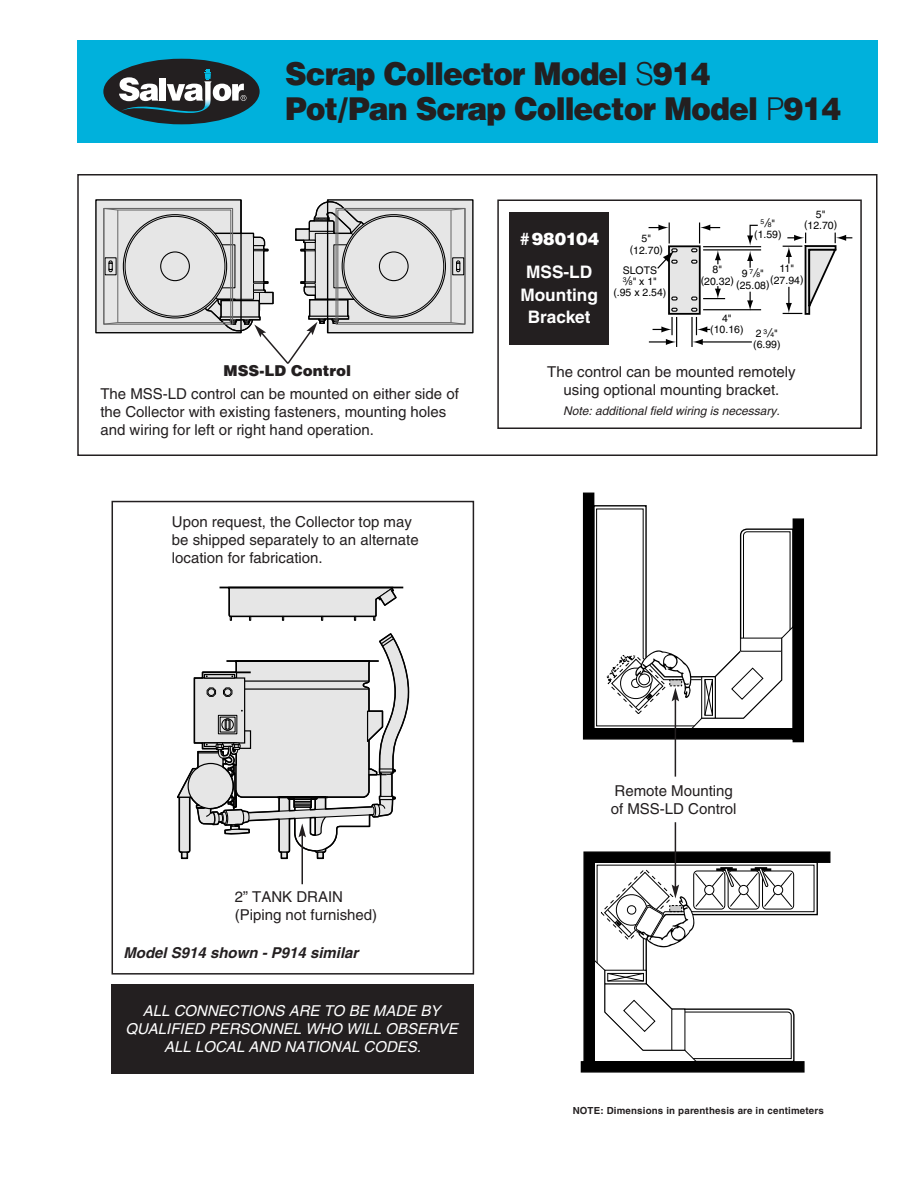
<style>
.page{position:relative;width:918px;height:1188px;background:#fff}
.page>*{position:absolute;margin:0;border:0;box-sizing:border-box;transform-origin:0 0}
.t1{font:900 31.5px/34.5px "Helvetica";letter-spacing:-.035em;color:#231f20;scale:.95 1}
.t2{font:700 17.25px/22.5px "Helvetica";color:#fff;text-align:center}
.t3{font:900 17.25px "Helvetica";color:#fff}
.t4{font:15px/18px "Helvetica";color:#231f20}
.t5{font:italic 15px/18px "Helvetica";color:#fff;text-align:center}
.t6{font:italic 700 15px "Helvetica";color:#231f20}
.t7{font:900 15px "Helvetica";color:#231f20}
.t8{font:italic 12px "Helvetica";color:#231f20}
.t9{font:10.5px/11.2px "Helvetica";color:#000;text-align:center}
.t10{font:10.35px "Helvetica";color:#000}
.t11{font:700 9.75px "Helvetica";letter-spacing:.015em;color:#231f20}
.t12{font:6.75px "Helvetica";color:#000}
.s1{font-weight:300}
.s2{font-size:10.35px}
.s3{font-style:italic;font-size:12px}
.s4{font-size:6.75px}
.s5{font-size:10.5px}
</style>
<div class="page">
<div style="left:96px;top:200px;width:145px;height:133px;background:#e6e6e6"></div>
<div style="left:95px;top:199px;width:147px;height:134px;border:1px solid #000"></div>
<div style="left:328px;top:200px;width:145px;height:133px;background:#e6e6e6"></div>
<div style="left:327px;top:199px;width:147px;height:134px;border:1px solid #000"></div>
<div style="left:77px;top:174px;width:801px;height:282px;border:2px solid #231f20"></div>
<div style="left:497px;top:200px;width:365px;height:229px;border:2px solid #231f20"></div>
<div style="left:510px;top:212px;width:99px;height:132px;background:#231f20"></div>
<div style="left:669px;top:246px;width:31px;height:68px;background:#e6e6e6"></div>
<div style="left:668px;top:245px;width:33px;height:70px;border:2px solid #000"></div>
<svg style="left:671px;top:296px;width:7px;height:5px"></svg>
<svg style="left:691px;top:296px;width:6px;height:5px"></svg>
<svg style="left:649px;top:223px;width:29px;height:47px"></svg>
<hr style="left:703px;top:246px;width:58px;height:1px;background:#000">
<hr style="left:703px;top:249px;width:58px;height:1px;background:#000">
<hr style="left:703px;top:309px;width:58px;height:1px;background:#000">
<svg style="left:703px;top:286px;width:22px;height:13px"></svg>
<svg style="left:691px;top:223px;width:30px;height:41px"></svg>
<svg style="left:747px;top:292px;width:6px;height:19px"></svg>
<svg style="left:747px;top:224px;width:12px;height:44px"></svg>
<hr style="left:676px;top:317px;width:1px;height:30px;background:#000">
<hr style="left:691px;top:317px;width:2px;height:30px;background:#000">
<svg style="left:649px;top:308px;width:29px;height:37px"></svg>
<hr style="left:701px;top:341px;width:51px;height:2px;background:#000">
<svg style="left:691px;top:308px;width:19px;height:37px"></svg>
<svg style="left:783px;top:233px;width:69px;height:82px"></svg>
<svg style="left:580px;top:851px;width:251px;height:222px"></svg>
<svg style="left:582px;top:492px;width:222px;height:251px"></svg>
<hr style="left:220px;top:587px;width:183px;height:1px;background:#000">
<svg style="left:226px;top:586px;width:172px;height:35px"></svg>
<div style="left:112px;top:501px;width:362px;height:474px;border:2px solid #231f20"></div>
<div style="left:111px;top:984px;width:363px;height:89px;background:#231f20"></div>
<hr style="left:675px;top:822px;width:1px;height:65px;background:#231f20">
<svg style="left:594px;top:864px;width:221px;height:198px"></svg>
<svg style="left:103px;top:200px;width:363px;height:164px"></svg>
<hr style="left:675px;top:699px;width:1px;height:78px;background:#231f20">
<svg style="left:596px;top:508px;width:198px;height:222px"></svg>
<div style="left:77px;top:40px;width:801px;height:103px;background:#00b1dc"></div>
<div style="left:103px;top:59px;width:157px;height:65px;background:#231f20;border-radius:50%"></div>
<svg style="left:119px;top:70px;width:127px;height:43px"></svg>
<hr style="left:301px;top:835px;width:2px;height:49px;background:#231f20">
<svg style="left:177px;top:633px;width:233px;height:225px"></svg>
<h1 class="t1" style="left:285px;top:57px;width:587px">Scrap Collector Model <span class="s1">S</span>914<br>Pot/Pan Scrap Collector Model <span class="s1">P</span>914</h1>
<p class="t7" style="left:224px;top:362px;width:129px">MSS-LD Control</p>
<p class="t4" style="left:100px;top:386px;width:360px">The MSS-LD control can be mounted on either side of the Collector with existing fasteners, mounting holes and wiring for left or right hand operation.</p>
<p class="t4" style="left:172px;top:515px;width:248px">Upon request, the Collector top may be shipped separately to an alternate location for fabrication.</p>
<p class="t3" style="left:519px;top:229px;width:82px">#980104</p>
<p class="t2" style="left:520px;top:263px;width:79px">MSS-LD<br>Mounting<br>Bracket</p>
<p class="t9" style="left:623px;top:266px;width:36px">SLOTS</p>
<p class="t9" style="left:630px;top:234px;width:35px">5<span class="s2">" </span>(12.70)</p>
<p class="t10" style="left:623px;top:278px;width:35px"><sup>3</sup><span class="s3">/</span><span class="s4">8</span>" x 1"</p>
<p class="t9" style="left:613px;top:288px;width:55px">(.95 x 2.54)</p>
<p class="t12" style="left:761px;top:220px;width:16px">5<span class="s3">/</span>8<span class="s2">"</span></p>
<p class="t9" style="left:754px;top:230px;width:29px">(1.59)</p>
<p class="t9" style="left:804px;top:210px;width:35px">5<span class="s2">" </span>(12.70)</p>
<p class="t9" style="left:770px;top:264px;width:35px">11<span class="s2">" </span>(27.94)</p>
<p class="t9" style="left:701px;top:265px;width:35px">8<span class="s2">" </span>(20.32)</p>
<p class="t12" style="left:742px;top:271px;width:24px"><span class="s5">9</span> 7<span class="s3">/</span>8<span class="s2">"</span></p>
<p class="t9" style="left:736px;top:280px;width:35px">(25.08)</p>
<p class="t12" style="left:756px;top:330px;width:24px"><span class="s5">2</span> 3<span class="s3">/</span>4<span class="s2">"</span></p>
<p class="t9" style="left:753px;top:340px;width:29px">(6.99)</p>
<p class="t9" style="left:710px;top:314px;width:35px">4<span class="s2">" </span>(10.16)</p>
<p class="t4" style="left:547px;top:364px;width:250px;text-align:center">The control can be mounted remotely using optional mounting bracket.</p>
<p class="t8" style="left:563px;top:406px;width:218px">Note: additional field wiring is necessary.</p>
<p class="t4" style="left:235px;top:889px;width:144px">2” TANK DRAIN (Piping not furnished)</p>
<p class="t6" style="left:123px;top:947px;width:237px">Model S914 shown - P914 similar</p>
<p class="t5" style="left:125px;top:1003px;width:334px">ALL CONNECTIONS ARE TO BE MADE BY<br>QUALIFIED PERSONNEL WHO WILL OBSERVE<br>ALL LOCAL AND NATIONAL CODES.</p>
<p class="t4" style="left:611px;top:783px;width:127px">Remote Mounting of MSS-LD Control</p>
<p class="t11" style="left:573px;top:1107px;width:253px">NOTE: Dimensions in parenthesis are in centimeters</p>
</div>
